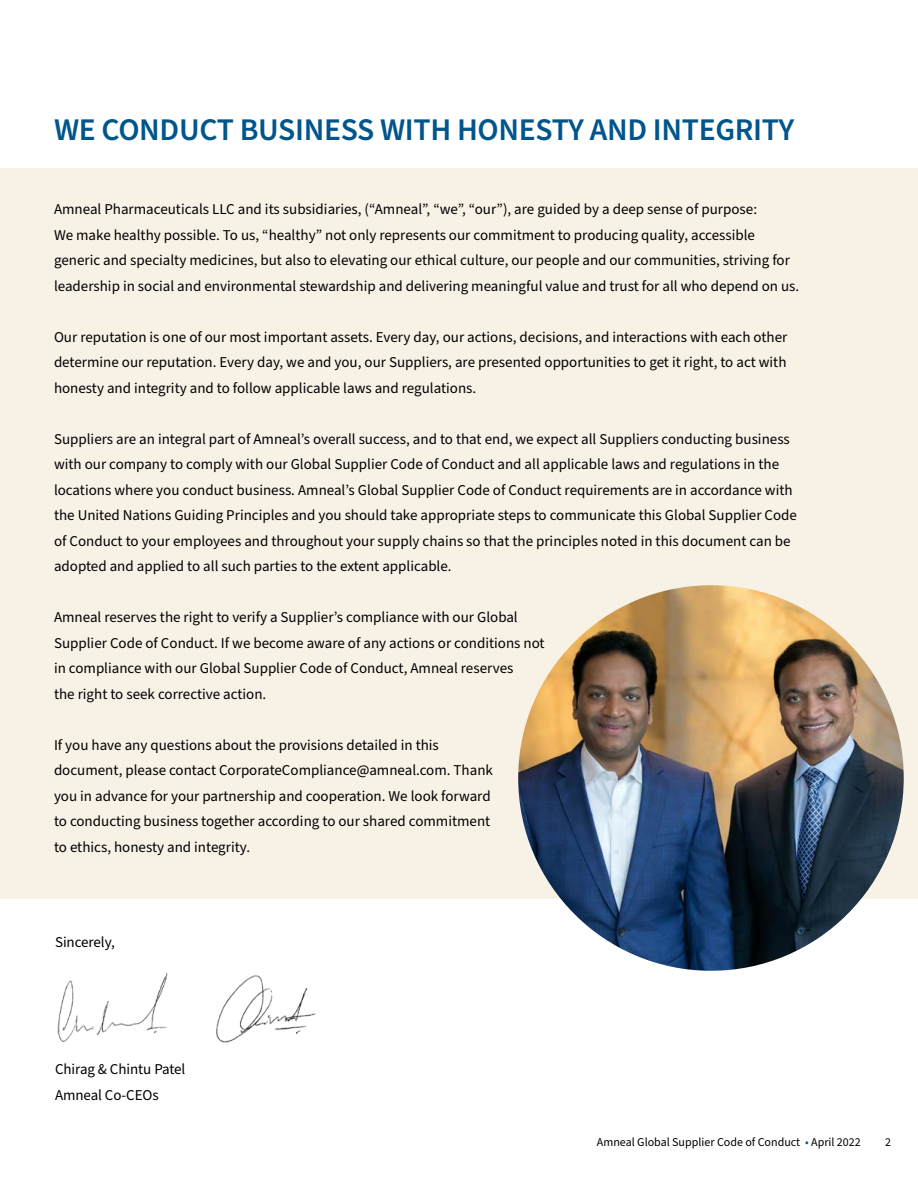
<style>
.page{position:relative;width:918px;height:1188px;background:#fff}
.page>*{position:absolute;margin:0;border:0;box-sizing:border-box;transform-origin:0 0}
.t1{font:600 31.5px "Source Sans Pro";letter-spacing:-.01em;color:#00558b}
.t2{font:15px/25.5px "Source Sans Pro";color:#000}
.t3{font:12px "Source Sans Pro";color:#000}
.s1{color:#00558b}
</style>
<div class="page">
<div style="left:0;top:168px;width:918px;height:731px;background:#f8f2e6"></div>
<img style="left:216px;top:975px;width:100px;height:68px">
<img style="left:57px;top:973px;width:111px;height:69px">
<img style="left:518px;top:585px;width:386px;height:386px;border-radius:193px">
<h1 class="t1" style="left:54px;top:109px;width:742px">WE CONDUCT BUSINESS WITH HONESTY AND INTEGRITY</h1>
<p class="t2" style="left:54px;top:197px;width:747px">Amneal Pharmaceuticals LLC and its subsidiaries, (“Amneal”, “we”, “our”), are guided by a deep sense of purpose:<br>We make healthy possible. To us, “healthy” not only represents our commitment to producing quality, accessible generic and specialty medicines, but also to elevating our ethical culture, our people and our communities, striving for leadership in social and environmental stewardship and delivering meaningful value and trust for all who depend on us.</p>
<p class="t2" style="left:54px;top:324px;width:735px;text-align:justify">Our reputation is one of our most important assets. Every day, our actions, decisions, and interactions with each other determine our reputation. Every day, we and you, our Suppliers, are presented opportunities to get it right, to act with honesty and integrity and to follow applicable laws and regulations.</p>
<p class="t2" style="left:54px;top:426px;width:745px">Suppliers are an integral part of Amneal’s overall success, and to that end, we expect all Suppliers conducting business with our company to comply with our Global Supplier Code of Conduct and all applicable laws and regulations in the locations where you conduct business. Amneal’s Global Supplier Code of Conduct requirements are in accordance with the United Nations Guiding Principles and you should take appropriate steps to communicate this Global Supplier Code of Conduct to your employees and throughout your supply chains so that the principles noted in this document can be adopted and applied to all such parties to the extent applicable.</p>
<p class="t2" style="left:54px;top:605px;width:492px">Amneal reserves the right to verify a Supplier’s compliance with our Global Supplier Code of Conduct. If we become aware of any actions or conditions not in compliance with our Global Supplier Code of Conduct, Amneal reserves<br>the right to seek corrective action.</p>
<p class="t2" style="left:54px;top:732px;width:441px">If you have any questions about the provisions detailed in this document, please contact CorporateCompliance@amneal.com. Thank you in advance for your partnership and cooperation. We look forward to conducting business together according to our shared commitment to ethics, honesty and integrity.</p>
<p class="t2" style="left:55px;top:930px;width:61px">Sincerely,</p>
<p class="t2" style="left:55px;top:1057px;width:132px">Chirag &amp; Chintu Patel</p>
<p class="t2" style="left:55px;top:1083px;width:105px">Amneal Co-CEOs</p>
<p class="t3" style="left:597px;top:1134px;width:265px">Amneal Global Supplier Code of Conduct <span class="s1">•</span> April 2022</p>
<p class="t3" style="left:885px;top:1134px;width:7px">2</p>
</div>
